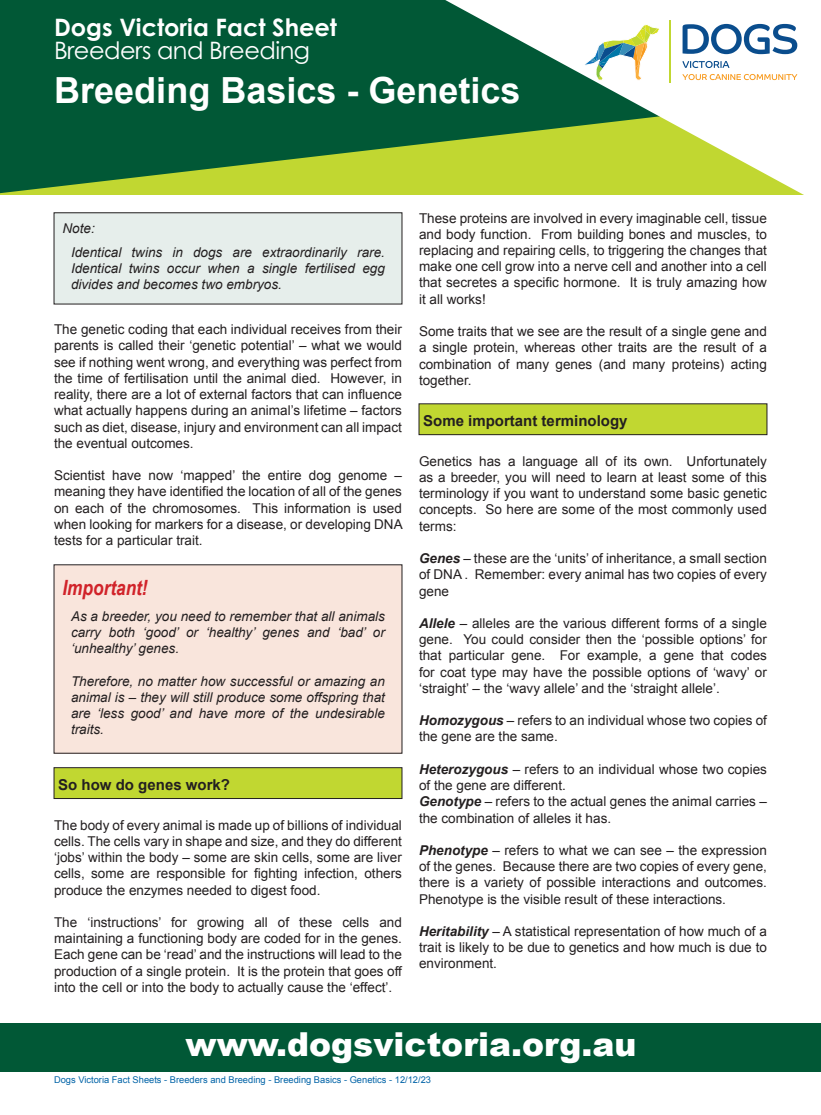
<style>
.page{position:relative;width:821px;height:1115px;background:#fff}
.page>*{position:absolute;margin:0;border:0;box-sizing:border-box;transform-origin:0 0}
.t1{font:700 36px "Arial";color:#fff}
.t2{font:900 33px "Arial";color:#fff}
.t3{font:700 24px "Century Gothic Pro";color:#fff}
.t4{font:24px "Century Gothic Pro";letter-spacing:-.02em;color:#fff}
.t5{font:italic 700 21px "Arial Narrow";color:#d1232a}
.t6{font:700 15px "Arial";color:#231f20}
.t7{font:13.5px/16.2px "Arial";color:#231f20;text-align:justify}
.t8{font:italic 13.5px/16.2px "Arial";color:#231f20;text-align:justify}
.t9{font:9.3px "Arial";color:#0163a7}
.s1{font-weight:700;font-style:italic}
</style>
<div class="page">
<div style="left:0;top:1022px;width:821px;height:49px;background:#015836"></div>
<div style="left:54px;top:213px;width:348px;height:91px;background:#e6eeeb"></div>
<div style="left:54px;top:212px;width:348px;height:92px;border:1px solid #231f20"></div>
<div style="left:54px;top:564px;width:348px;height:189px;background:#f9e5dc"></div>
<div style="left:54px;top:767px;width:348px;height:31px;background:#c1d731"></div>
<div style="left:54px;top:767px;width:348px;height:31px;border:1px solid #231f20"></div>
<div style="left:419px;top:403px;width:348px;height:31px;background:#c1d731"></div>
<svg style="left:0;top:0;width:445px;height:193px;background:#1a6835"></svg>
<svg style="left:445px;top:0;width:359px;height:195px"></svg>
<svg style="left:682px;top:24px;width:115px;height:30px"></svg>
<svg style="left:682px;top:61px;width:47px;height:7px"></svg>
<svg style="left:682px;top:74px;width:115px;height:6px"></svg>
<hr style="left:669px;top:21px;width:1px;height:62px;background:#c1d731">
<svg style="left:581px;top:24px;width:79px;height:56px"></svg>
<p class="t3" style="left:54px;top:13px;width:284px">Dogs Victoria Fact Sheet</p>
<p class="t4" style="left:54px;top:36px;width:257px">Breeders and Breeding</p>
<p class="t1" style="left:54px;top:67px;width:468px">Breeding Basics - Genetics</p>
<p class="t8" style="left:63px;top:221px;width:34px">Note:</p>
<p class="t8" style="left:71px;top:244px;width:315px">Identical twins in dogs are extraordinarily rare.<br>Identical twins occur when a single fertilised egg divides and becomes two embryos.</p>
<p class="t7" style="left:54px;top:321px;width:349px">The genetic coding that each individual receives from their parents is called their ‘genetic potential’ – what we would see if nothing went wrong, and everything was perfect from the time of fertilisation until the animal died. However, in reality, there are a lot of external factors that can influence what actually happens during an animal’s lifetime – factors such as diet, disease, injury and environment can all impact the eventual outcomes.</p>
<p class="t7" style="left:54px;top:467px;width:350px">Scientist have now ‘mapped’ the entire dog genome – meaning they have identified the location of all of the genes on each of the chromosomes. This information is used when looking for markers for a disease, or developing DNA tests for a particular trait.</p>
<p class="t5" style="left:63px;top:572px;width:87px">Important!</p>
<p class="t8" style="left:71px;top:608px;width:315px">As a breeder, you need to remember that all animals carry both ‘good’ or ‘healthy’ genes and ‘bad’ or ‘unhealthy’ genes.</p>
<p class="t8" style="left:71px;top:672px;width:315px">Therefore, no matter how successful or amazing an animal is – they will still produce some offspring that are ‘less good’ and have more of the undesirable traits.</p>
<p class="t6" style="left:58px;top:774px;width:173px">So how do genes work?</p>
<p class="t7" style="left:54px;top:816px;width:349px">The body of every animal is made up of billions of individual cells. The cells vary in shape and size, and they do different ‘jobs’ within the body – some are skin cells, some are liver cells, some are responsible for fighting infection, others produce the enzymes needed to digest food.</p>
<p class="t7" style="left:54px;top:913px;width:349px">The ‘instructions’ for growing all of these cells and maintaining a functioning body are coded for in the genes.<br>Each gene can be ‘read’ and the instructions will lead to the production of a single protein. It is the protein that goes off into the cell or into the body to actually cause the ‘effect’.</p>
<p class="t7" style="left:419px;top:210px;width:349px">These proteins are involved in every imaginable cell, tissue and body function. From building bones and muscles, to replacing and repairing cells, to triggering the changes that make one cell grow into a nerve cell and another into a cell that secretes a specific hormone. It is truly amazing how it all works!</p>
<p class="t7" style="left:419px;top:323px;width:349px">Some traits that we see are the result of a single gene and a single protein, whereas other traits are the result of a combination of many genes (and many proteins) acting together.</p>
<p class="t6" style="left:423px;top:411px;width:206px">Some important terminology</p>
<p class="t7" style="left:419px;top:453px;width:349px">Genetics has a language all of its own. Unfortunately as a breeder, you will need to learn at least some of this terminology if you want to understand some basic genetic concepts. So here are some of the most commonly used terms:</p>
<p class="t7" style="left:419px;top:550px;width:349px"><span class="s1">Genes</span> – these are the ‘units’ of inheritance, a small section of DNA . Remember: every animal has two copies of every gene</p>
<p class="t7" style="left:419px;top:615px;width:349px"><span class="s1">Allele</span> – alleles are the various different forms of a single gene. You could consider then the ‘possible options’ for that particular gene. For example, a gene that codes for coat type may have the possible options of ‘wavy’ or ‘straight’ – the ‘wavy allele’ and the ‘straight allele’.</p>
<p class="t7" style="left:419px;top:712px;width:349px"><span class="s1">Homozygous</span> – refers to an individual whose two copies of the gene are the same.</p>
<p class="t7" style="left:419px;top:761px;width:349px"><span class="s1">Heterozygous</span> – refers to an individual whose two copies of the gene are different.</p>
<p class="t7" style="left:419px;top:793px;width:349px"><span class="s1">Genotype</span> – refers to the actual genes the animal carries – the combination of alleles it has.</p>
<p class="t7" style="left:419px;top:842px;width:349px"><span class="s1">Phenotype</span> – refers to what we can see – the expression of the genes. Because there are two copies of every gene, there is a variety of possible interactions and outcomes.<br>Phenotype is the visible result of these interactions.</p>
<p class="t7" style="left:419px;top:923px;width:349px"><span class="s1">Heritability</span> – A statistical representation of how much of a trait is likely to be due to genetics and how much is due to environment.</p>
<p class="t2" style="left:185px;top:1019px;width:452px">www.dogsvictoria.org.au</p>
<p class="t9" style="left:54px;top:1073px;width:378px">Dogs Victoria Fact Sheets - Breeders and Breeding - Breeding Basics - Genetics - 12/12/23</p>
</div>
